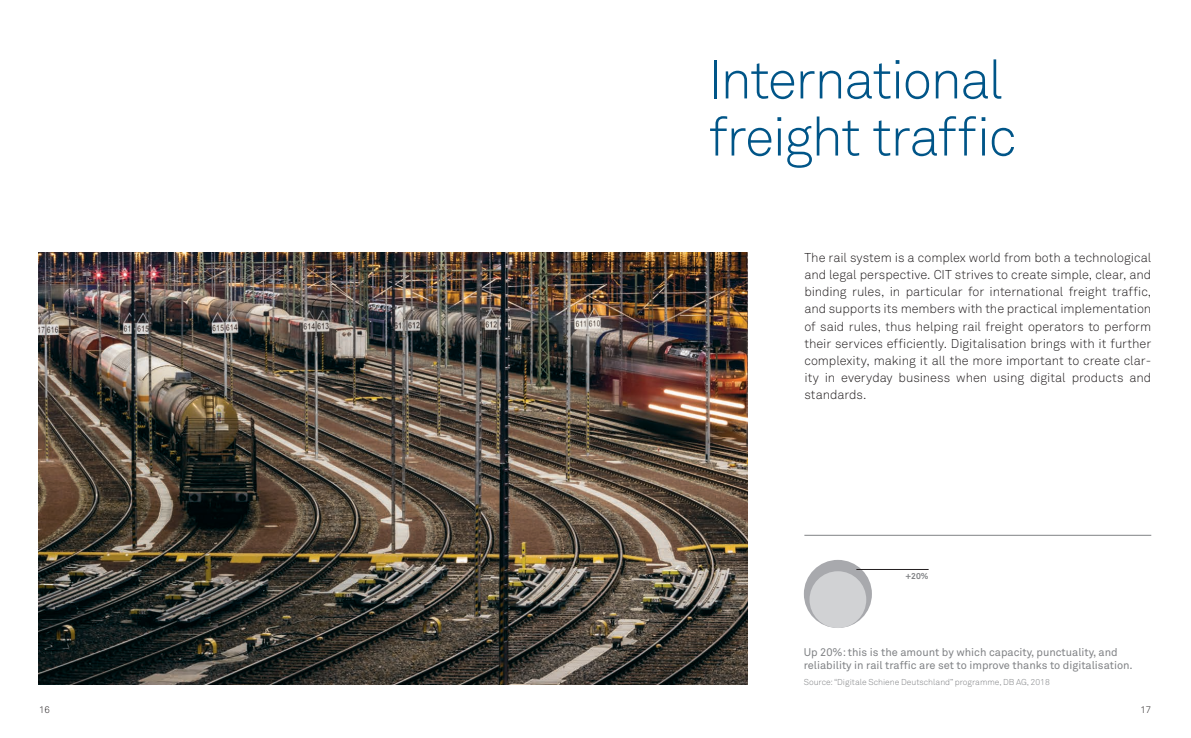
<style>
.page{position:relative;width:1191px;height:738px;background:#fff}
.page>*{position:absolute;margin:0;border:0;box-sizing:border-box;transform-origin:0 0}
.t1{font:300 54px/57px "Akkurat";letter-spacing:-.035em;color:#058}
.t2{font:300 12.7px/17px "Akkurat";letter-spacing:-.005em;color:#231f20;text-align:justify}
.t3{font:11px/13.2px "Akkurat";color:#808285}
.t4{font:300 9.5px "Akkurat";color:#231f20}
.t5{font:300 8.5px "Akkurat";color:#808285}
.t6{font:700 8.5px "Akkurat";color:#808285}
</style>
<div class="page">
<img style="left:39px;top:252px;width:708px;height:432px">
<hr style="left:804px;top:534px;width:347px;height:1px;background:#808285">
<div style="left:804px;top:559px;width:68px;height:68px;background:#a8a9ad;border-radius:50%"></div>
<div style="left:809px;top:570px;width:57px;height:57px;background:#d1d2d4;border-radius:50%"></div>
<hr style="left:856px;top:569px;width:72px;height:1px;background:#231f20">
<h1 class="t1" style="left:708px;top:52px;width:309px">International freight traffic</h1>
<p class="t2" style="left:804px;top:249px;width:348px">The rail system is a complex world from both a technological and legal perspective. CIT strives to create simple, clear, and binding rules, in particular for international freight traffic, and supports its members with the practical implementation of said rules, thus helping rail freight operators to perform their services efficiently. Digitalisation brings with it further complexity, making it all the more important to create clar&shy;ity in everyday business when using digital products and standards.</p>
<p class="t6" style="left:905px;top:569px;width:25px">+20%</p>
<p class="t3" style="left:803px;top:645px;width:330px">Up 20%: this is the amount by which capacity, punctuality, and reliability in rail traffic are set to improve thanks to digitalisation.</p>
<p class="t5" style="left:803px;top:676px;width:248px">Source: “Digitale Schiene Deutschland” programme, DB AG, 2018</p>
<p class="t4" style="left:39px;top:703px;width:12px">16</p>
<p class="t4" style="left:1140px;top:703px;width:12px">17</p>
</div>
